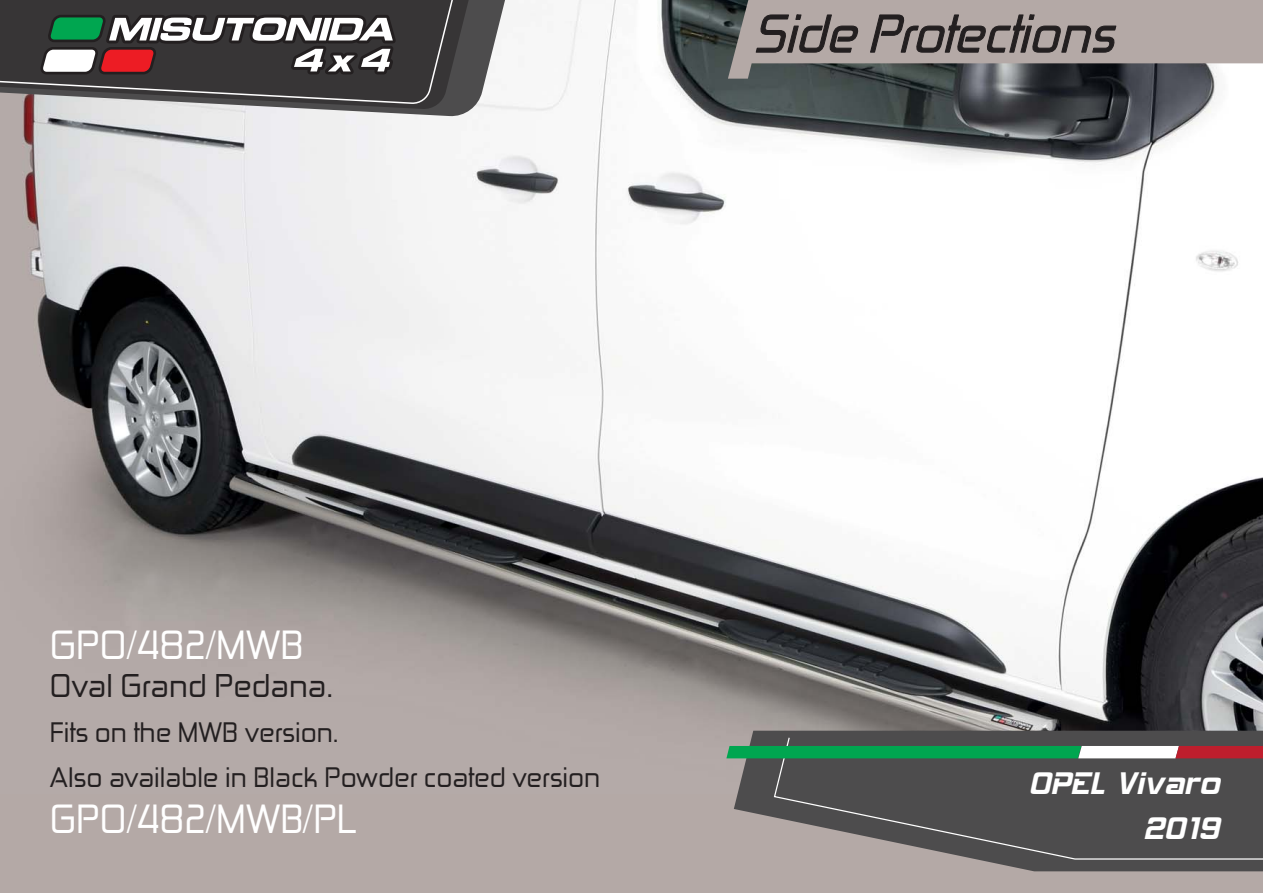
<style>
.page{position:relative;width:1263px;height:893px;background:#fff}
.page>*{position:absolute;margin:0;border:0;box-sizing:border-box;transform-origin:0 0}
.t1{font:italic 51px "Zekton Rg";color:#231f20}
.t2{font:39px "Zekton Rg";color:#fff}
.t3{font:37.5px/45px "Hemi Head 426";color:#fff;text-align:right}
.t4{font:31.5px "Zekton Rg";color:#231f20}
.t5{font:27px/45px "Zekton Rg";color:#231f20}
</style>
<div class="page">
<img style="left:0;top:0;width:1263px;height:794px">
<div style="left:0;top:794px;width:1263px;height:99px;background:#b4a9a6"></div>
<svg style="left:0;top:0;width:525px;height:117px;fill:#f3f3f4"></svg>
<svg style="left:0;top:0;width:492px;height:110px;background:#959393"></svg>
<svg style="left:734px;top:731px;width:529px;height:140px"></svg>
<svg style="left:773px;top:717px;width:490px;height:143px;background:#595758"></svg>
<svg style="left:0;top:0;width:479px;height:105px;background:#4d4b4c"></svg>
<svg style="left:40px;top:0;width:361px;height:80px"></svg>
<svg style="left:726px;top:746px;width:537px;height:12px"></svg>
<svg style="left:728px;top:0;width:535px;height:79px;background:#97908e"></svg>
<h1 class="t1" style="left:752px;top:16px;width:374px">Side Protections</h1>
<h2 class="t2" style="left:50px;top:631px;width:255px">GPO/482/MWB</h2>
<p class="t4" style="left:50px;top:674px;width:285px">Oval Grand Pedana.</p>
<p class="t5" style="left:50px;top:713px;width:552px">Fits on the MWB version.<br>Also available in Black Powder coated version</p>
<h2 class="t2" style="left:50px;top:805px;width:308px">GPO/482/MWB/PL</h2>
<h3 class="t3" style="left:1028px;top:764px;width:192px">OPEL Vivaro<br>2019</h3>
</div>
